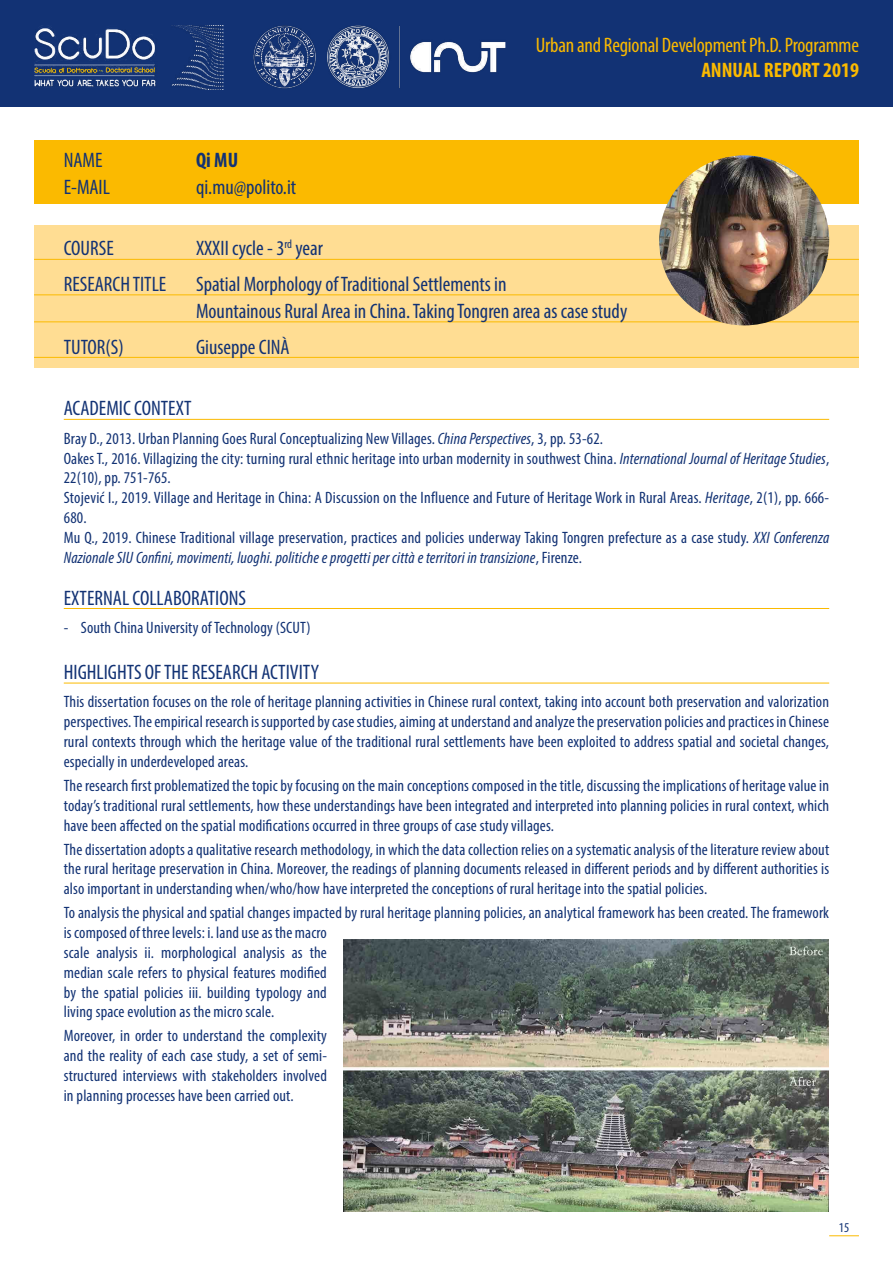
<style>
.page{position:relative;width:893px;height:1263px;background:#fff}
.page>*{position:absolute;margin:0;border:0;box-sizing:border-box;transform-origin:0 0}
.t1{font:condensed 21px/27px "Myriad Pro";color:#123274}
.t2{font:condensed 21px "Myriad Pro";letter-spacing:-.01em;color:#fbba00}
.t3{font:700 condensed 21px "Myriad Pro";color:#fbba00}
.t4{font:700 condensed 21px "Myriad Pro";color:#123274}
.t5{font:condensed 16.5px/19.8px "Myriad Pro";letter-spacing:.01em;color:#123274;text-align:justify}
.t6{font:condensed 13.5px "Myriad Pro";color:#123274}
.s1{font-style:italic}
</style>
<div class="page">
<div style="left:0;top:0;width:893px;height:106px;background:#123274"></div>
<hr style="left:829px;top:1235px;width:30px;height:1px;background:#fbba00">
<img style="left:34px;top:26px;width:190px;height:63px">
<img style="left:254px;top:26px;width:252px;height:63px">
<div style="left:34px;top:140px;width:825px;height:64px;background:#fbba00"></div>
<hr style="left:64px;top:419px;width:765px;height:1px;background:#fbba00">
<hr style="left:64px;top:608px;width:765px;height:1px;background:#fbba00">
<hr style="left:64px;top:683px;width:765px;height:1px;background:#fbba00">
<img style="left:344px;top:940px;width:484px;height:271px">
<div style="left:34px;top:225px;width:825px;height:143px;background:#ffdd93"></div>
<hr style="left:34px;top:259px;width:825px;height:1px;background:#fbba00">
<hr style="left:34px;top:294px;width:825px;height:1px;background:#fbba00">
<hr style="left:34px;top:321px;width:825px;height:1px;background:#fbba00">
<hr style="left:34px;top:357px;width:825px;height:1px;background:#fbba00">
<img style="left:659px;top:155px;width:170px;height:170px;border-radius:85px">
<p class="t1" style="left:64px;top:146px;width:40px">NAME</p>
<p class="t4" style="left:196px;top:146px;width:44px">Qi MU</p>
<p class="t1" style="left:64px;top:173px;width:48px">E-MAIL</p>
<p class="t1" style="left:196px;top:173px;width:102px">qi.mu@polito.it</p>
<p class="t2" style="left:536px;top:32px;width:325px">Urban and Regional Development Ph.D. Programme</p>
<p class="t3" style="left:701px;top:57px;width:159px">ANNUAL REPORT 2019</p>
<p class="t1" style="left:64px;top:235px;width:52px">COURSE</p>
<p class="t1" style="left:196px;top:235px;width:128px">XXXII cycle - 3<sup>rd</sup> year</p>
<p class="t1" style="left:64px;top:270px;width:104px">RESEARCH TITLE</p>
<p class="t1" style="left:196px;top:270px;width:433px">Spatial Morphology of Traditional Settlements in<br>Mountainous Rural Area in China. Taking Tongren area as case study</p>
<p class="t1" style="left:64px;top:333px;width:61px">TUTOR(S)</p>
<p class="t1" style="left:196px;top:333px;width:95px">Giuseppe CINÀ</p>
<p class="t1" style="left:64px;top:395px;width:129px">ACADEMIC CONTEXT</p>
<p class="t5" style="left:64px;top:428px;width:767px;text-align:left">Bray D., 2013. Urban Planning Goes Rural Conceptualizing New Villages. <span class="s1">China Perspectives</span>, 3, pp. 53-62.<br>Oakes T., 2016. Villagizing the city: turning rural ethnic heritage into urban modernity in southwest China. <span class="s1">International Journal of Heritage Studies</span>, 22(10), pp. 751-765.<br>Stojević I., 2019. Village and Heritage in China: A Discussion on the Influence and Future of Heritage Work in Rural Areas. <span class="s1">Heritage</span>, 2(1), pp. 666- 680.<br>Mu Q., 2019. Chinese Traditional village preservation, practices and policies underway Taking Tongren prefecture as a case study. <span class="s1">XXI Conferenza Nazionale SIU Confini, movimenti, luoghi. politiche e progetti per città e territori in transizione</span>, Firenze.</p>
<p class="t1" style="left:64px;top:584px;width:184px">EXTERNAL COLLABORATIONS</p>
<p class="t5" style="left:64px;top:617px;width:248px">- South China University of Technology (SCUT)</p>
<p class="t1" style="left:64px;top:658px;width:257px">HIGHLIGHTS OF THE RESEARCH ACTIVITY</p>
<p class="t5" style="left:64px;top:692px;width:767px">This dissertation focuses on the role of heritage planning activities in Chinese rural context, taking into account both preservation and valorization perspectives. The empirical research is supported by case studies, aiming at understand and analyze the preservation policies and practices in Chinese rural contexts through which the heritage value of the traditional rural settlements have been exploited to address spatial and societal changes, especially in underdeveloped areas.</p>
<p class="t5" style="left:64px;top:775px;width:767px">The research first problematized the topic by focusing on the main conceptions composed in the title, discussing the implications of heritage value in today’s traditional rural settlements, how these understandings have been integrated and interpreted into planning policies in rural context, which have been affected on the spatial modifications occurred in three groups of case study villages.</p>
<p class="t5" style="left:64px;top:839px;width:767px">The dissertation adopts a qualitative research methodology, in which the data collection relies on a systematic analysis of the literature review about the rural heritage preservation in China. Moreover, the readings of planning documents released in different periods and by different authorities is also important in understanding when/who/how have interpreted the conceptions of rural heritage into the spatial policies.</p>
<p class="t5" style="left:64px;top:903px;width:767px;text-align:left">To analysis the physical and spatial changes impacted by rural heritage planning policies, an analytical framework has been created. The framework is composed of three levels: i. land use as the macro<br>scale analysis ii. morphological analysis as the<br>median scale refers to physical features modified<br>by the spatial policies iii. building typology and<br>living space evolution as the micro scale.</p>
<p class="t5" style="left:64px;top:1026px;width:265px">Moreover, in order to understand the complexity and the reality of each case study, a set of semi&shy;structured interviews with stakeholders involved in planning processes have been carried out.</p>
<p class="t6" style="left:839px;top:1219px;width:12px">15</p>
</div>
